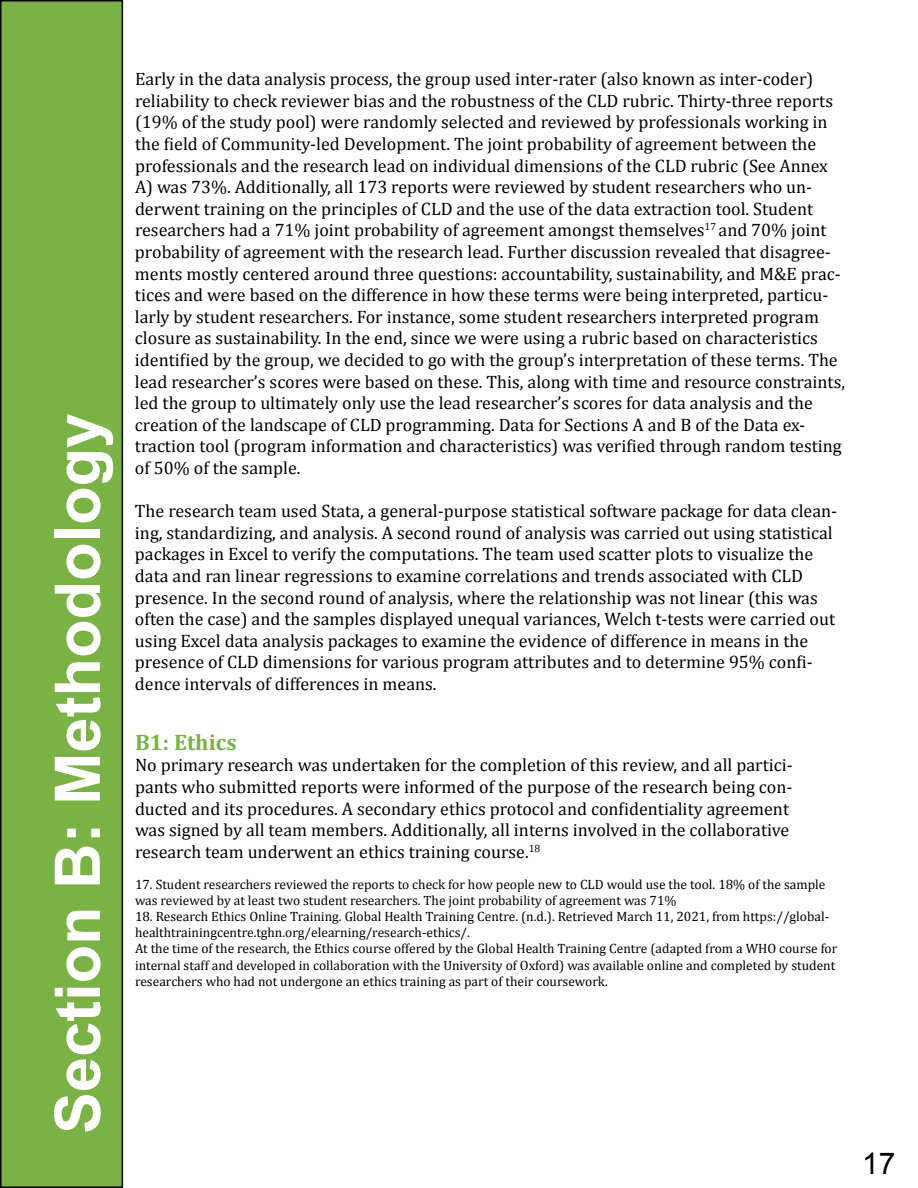
<style>
.page{position:relative;width:918px;height:1188px;background:#fff}
.page>*{position:absolute;margin:0;border:0;box-sizing:border-box;transform-origin:0 0}
.t1{font:700 63px "Arial";color:#fff}
.t2{font:30px "Arial";color:#000}
.t3{font:700 22.5px "Cambria";color:#7ab246}
.t4{font:18px/21.6px "Cambria";color:#000}
.t5{font:13.5px/16.2px "Cambria";color:#000}
</style>
<div class="page">
<div style="left:1px;top:1px;width:121px;height:1186px;background:#7ab246"></div>
<div style="left:0;top:0;width:123px;height:1188px;border:2px solid #000"></div>
<h1 class="t1" style="left:36px;top:1134px;width:723px;rotate:-90deg">Section B: Methodology</h1>
<p class="t4" style="left:135px;top:68px;width:712px">Early in the data analysis process, the group used inter-rater (also known as inter-coder) reliability to check reviewer bias and the robustness of the CLD rubric. Thirty-three reports (19% of the study pool) were randomly selected and reviewed by professionals working in the field of Community-led Development. The joint probability of agreement between the professionals and the research lead on individual dimensions of the CLD rubric (See Annex A) was 73%. Additionally, all 173 reports were reviewed by student researchers who un&shy;derwent training on the principles of CLD and the use of the data extraction tool. Student researchers had a 71% joint probability of agreement amongst themselves<sup>17</sup> and 70% joint probability of agreement with the research lead. Further discussion revealed that disagree&shy;ments mostly centered around three questions: accountability, sustainability, and M&amp;E prac&shy;tices and were based on the difference in how these terms were being interpreted, particu&shy;larly by student researchers. For instance, some student researchers interpreted program closure as sustainability. In the end, since we were using a rubric based on characteristics identified by the group, we decided to go with the group’s interpretation of these terms. The lead researcher’s scores were based on these. This, along with time and resource constraints, led the group to ultimately only use the lead researcher’s scores for data analysis and the creation of the landscape of CLD programming. Data for Sections A and B of the Data ex&shy;traction tool (program information and characteristics) was verified through random testing of 50% of the sample.</p>
<p class="t4" style="left:135px;top:500px;width:704px">The research team used Stata, a general-purpose statistical software package for data clean&shy;ing, standardizing, and analysis. A second round of analysis was carried out using statistical packages in Excel to verify the computations. The team used scatter plots to visualize the data and ran linear regressions to examine correlations and trends associated with CLD presence. In the second round of analysis, where the relationship was not linear (this was often the case) and the samples displayed unequal variances, Welch t-tests were carried out using Excel data analysis packages to examine the evidence of difference in means in the presence of CLD dimensions for various program attributes and to determine 95% confi&shy;dence intervals of differences in means.</p>
<p class="t3" style="left:135px;top:726px;width:103px">B1: Ethics</p>
<p class="t4" style="left:135px;top:754px;width:659px">No primary research was undertaken for the completion of this review, and all partici&shy;pants who submitted reports were informed of the purpose of the research being con&shy;ducted and its procedures. A secondary ethics protocol and confidentiality agreement was signed by all team members. Additionally, all interns involved in the collaborative research team underwent an ethics training course.<sup>18</sup></p>
<p class="t5" style="left:135px;top:876px;width:692px">17. Student researchers reviewed the reports to check for how people new to CLD would use the tool. 18% of the sample was reviewed by at least two student researchers. The joint probability of agreement was 71%</p>
<p class="t5" style="left:135px;top:908px;width:704px">18. Research Ethics Online Training. Global Health Training Centre. (n.d.). Retrieved March 11, 2021, from https://global&shy;healthtrainingcentre.tghn.org/elearning/research-ethics/.<br>At the time of the research, the Ethics course offered by the Global Health Training Centre (adapted from a WHO course for internal staff and developed in collaboration with the University of Oxford) was available online and completed by student researchers who had not undergone an ethics training as part of their coursework.</p>
<h2 class="t2" style="left:862px;top:1144px;width:35px">17</h2>
</div>
